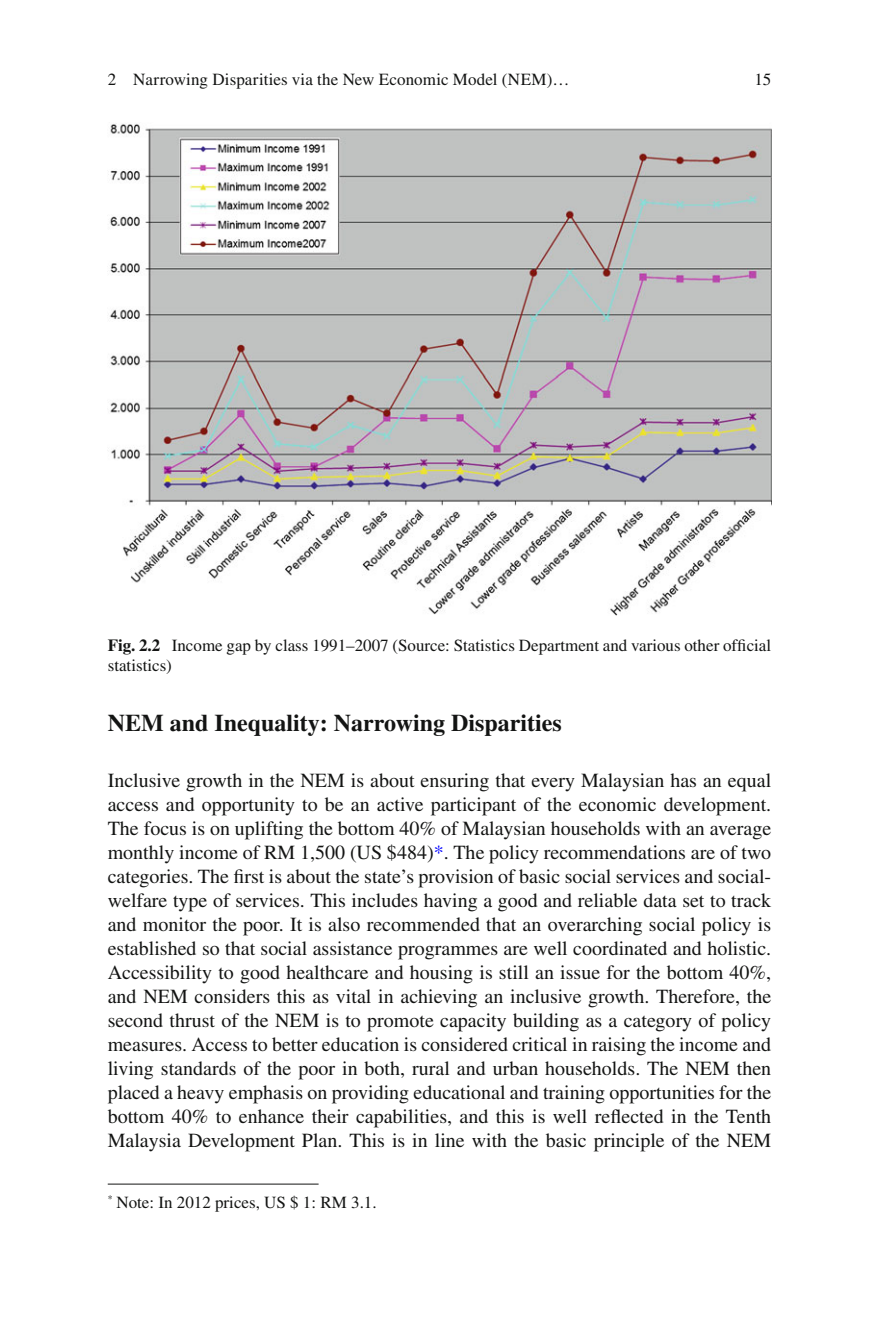
<style>
.page{position:relative;width:879px;height:1333px;background:#fff}
.page>*{position:absolute;margin:0;border:0;box-sizing:border-box;transform-origin:0 0}
.t1{font:700 24px "Times";color:#131413}
.t2{font:20px/24px "Times";color:#131413;text-align:justify}
.t3{font:17px/20px "Times";color:#131413}
.s1{font-weight:700}
.s2{color:#00f}
</style>
<div class="page">
<img style="left:108px;top:123px;width:663px;height:492px">
<hr style="left:108px;top:1183px;width:211px;height:1px;background:#131413">
<p class="t3" style="left:108px;top:71px;width:463px">2 Narrowing Disparities via the New Economic Model (NEM)…</p>
<p class="t3" style="left:754px;top:71px;width:18px">15</p>
<p class="t3" style="left:108px;top:637px;width:665px"><span class="s1">Fig. 2.2</span> Income gap by class 1991–2007 (Source: Statistics Department and various other of fi cial statistics)</p>
<p class="t1" style="left:108px;top:714px;width:456px">NEM and Inequality: Narrowing Disparities</p>
<p class="t2" style="left:108px;top:770px;width:665px">Inclusive growth in the NEM is about ensuring that every Malaysian has an equal access and opportunity to be an active participant of the economic development.<br>The focus is on uplifting the bottom 40% of Malaysian households with an average monthly income of RM 1,500 (US $484) <span class="s2">*</span> . The policy recommendations are of two categories. The fi rst is about the state’s provision of basic social services and social&shy;welfare type of services. This includes having a good and reliable data set to track and monitor the poor. It is also recommended that an overarching social policy is established so that social assistance programmes are well coordinated and holistic.<br>Accessibility to good healthcare and housing is still an issue for the bottom 40%, and NEM considers this as vital in achieving an inclusive growth. Therefore, the second thrust of the NEM is to promote capacity building as a category of policy measures. Access to better education is considered critical in raising the income and living standards of the poor in both, rural and urban households. The NEM then placed a heavy emphasis on providing educational and training opportunities for the bottom 40% to enhance their capabilities, and this is well re fl ected in the Tenth Malaysia Development Plan. This is in line with the basic principle of the NEM</p>
<p class="t3" style="left:108px;top:1193px;width:270px"><sup>*</sup> Note: In 2012 prices, US $ 1: RM 3.1.</p>
</div>
